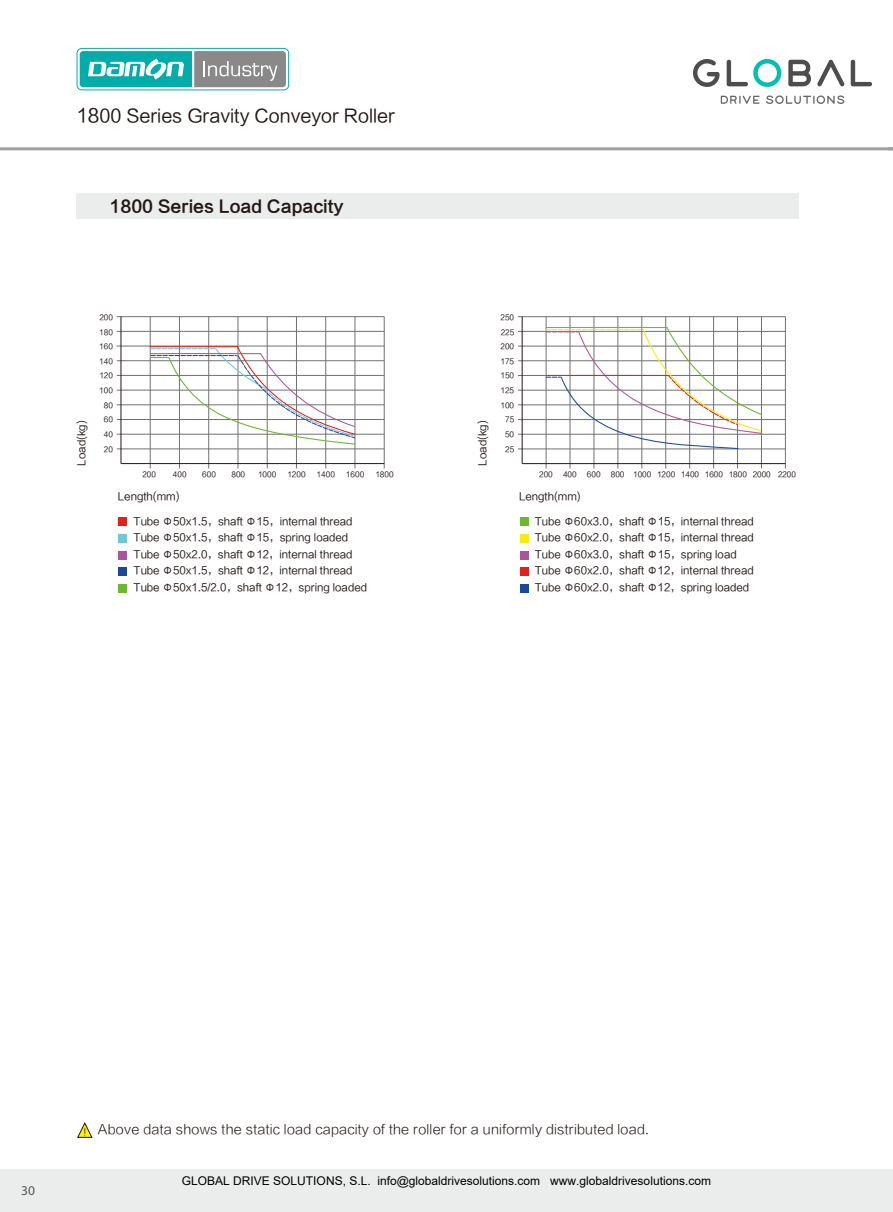
<style>
.page{position:relative;width:893px;height:1212px;background:#fff}
.page>*{position:absolute;margin:0;border:0;box-sizing:border-box;transform-origin:0 0}
.t1{font:18px "FZLTHJW GB1 0";color:#221815}
.t2{font:16.5px "FZLTCHJW GB1 0";color:#221815}
.t3{font:13.5px "FZLTXHK";color:#221815}
.t4{font:13.5px "Myriad";color:#595757}
.t5{font:12px "Arial";color:#000}
.t6{font:10.5px/16.5px "FZLTHJW GB1 0";color:#221815}
.t7{font:7.5px/14.5px "FZLTHJW GB1 0";color:#221815}
.s1{font-size:18.75px}
</style>
<div class="page">
<div style="left:0;top:1169px;width:893px;height:43px;background:#ebecec"></div>
<hr style="left:0;top:147px;width:893px;height:3px;background:#9fa0a0">
<div style="left:77px;top:193px;width:722px;height:26px;background:#ebecec"></div>
<svg style="left:77px;top:1122px;width:16px;height:16px"></svg>
<hr style="left:150px;top:317px;width:1px;height:151px;background:#727171">
<hr style="left:325px;top:317px;width:1px;height:151px;background:#727171">
<hr style="left:355px;top:317px;width:1px;height:151px;background:#727171">
<hr style="left:384px;top:317px;width:1px;height:151px;background:#727171">
<hr style="left:296px;top:317px;width:1px;height:151px;background:#727171">
<hr style="left:267px;top:317px;width:1px;height:151px;background:#727171">
<hr style="left:238px;top:317px;width:1px;height:151px;background:#727171">
<hr style="left:208px;top:317px;width:1px;height:151px;background:#727171">
<hr style="left:179px;top:317px;width:1px;height:151px;background:#727171">
<hr style="left:117px;top:449px;width:267px;height:1px;background:#727171">
<hr style="left:117px;top:434px;width:267px;height:1px;background:#727171">
<hr style="left:117px;top:404px;width:267px;height:1px;background:#727171">
<hr style="left:117px;top:390px;width:267px;height:1px;background:#727171">
<hr style="left:117px;top:419px;width:267px;height:1px;background:#727171">
<hr style="left:117px;top:360px;width:267px;height:1px;background:#727171">
<hr style="left:117px;top:375px;width:267px;height:1px;background:#727171">
<hr style="left:117px;top:346px;width:267px;height:1px;background:#727171">
<hr style="left:117px;top:331px;width:267px;height:1px;background:#727171">
<hr style="left:117px;top:316px;width:267px;height:1px;background:#727171">
<hr style="left:121px;top:463px;width:263px;height:1px;background:#221815">
<hr style="left:121px;top:317px;width:1px;height:147px;background:#221815">
<div style="left:119px;top:517px;width:8px;height:9px;background:#e71f19"></div>
<div style="left:119px;top:534px;width:8px;height:9px;background:#71c7d5"></div>
<div style="left:119px;top:551px;width:8px;height:8px;background:#ab539c"></div>
<div style="left:119px;top:567px;width:8px;height:9px;background:#18499d"></div>
<div style="left:119px;top:584px;width:8px;height:9px;background:#6bb92d"></div>
<svg style="left:149px;top:345px;width:207px;height:100px"></svg>
<div style="left:520px;top:517px;width:8px;height:9px;background:#6bb92d"></div>
<div style="left:520px;top:534px;width:8px;height:9px;background:#f6ec0f"></div>
<div style="left:520px;top:551px;width:8px;height:8px;background:#ab539c"></div>
<div style="left:520px;top:567px;width:8px;height:9px;background:#e71f19"></div>
<div style="left:520px;top:584px;width:8px;height:9px;background:#18499d"></div>
<hr style="left:546px;top:317px;width:1px;height:151px;background:#727171">
<hr style="left:689px;top:317px;width:1px;height:151px;background:#727171">
<hr style="left:737px;top:317px;width:1px;height:151px;background:#727171">
<hr style="left:785px;top:317px;width:1px;height:151px;background:#727171">
<hr style="left:761px;top:317px;width:1px;height:151px;background:#727171">
<hr style="left:713px;top:317px;width:1px;height:151px;background:#727171">
<hr style="left:665px;top:317px;width:1px;height:151px;background:#727171">
<hr style="left:642px;top:317px;width:1px;height:151px;background:#727171">
<hr style="left:618px;top:317px;width:1px;height:151px;background:#727171">
<hr style="left:594px;top:317px;width:1px;height:151px;background:#727171">
<hr style="left:570px;top:317px;width:1px;height:151px;background:#727171">
<hr style="left:518px;top:449px;width:267px;height:1px;background:#727171">
<hr style="left:518px;top:434px;width:267px;height:1px;background:#727171">
<hr style="left:518px;top:405px;width:267px;height:1px;background:#727171">
<hr style="left:518px;top:390px;width:267px;height:1px;background:#727171">
<hr style="left:518px;top:419px;width:267px;height:1px;background:#727171">
<hr style="left:518px;top:360px;width:267px;height:1px;background:#727171">
<hr style="left:518px;top:375px;width:267px;height:1px;background:#727171">
<hr style="left:518px;top:346px;width:267px;height:1px;background:#727171">
<hr style="left:518px;top:331px;width:267px;height:1px;background:#727171">
<hr style="left:518px;top:316px;width:267px;height:1px;background:#727171">
<hr style="left:522px;top:463px;width:263px;height:1px;background:#221815">
<hr style="left:522px;top:317px;width:1px;height:147px;background:#221815">
<svg style="left:545px;top:326px;width:217px;height:124px"></svg>
<svg style="left:77px;top:48px;width:212px;height:42px"></svg>
<img style="left:693px;top:60px;width:179px;height:44px">
<h1 class="t1" style="left:77px;top:105px;width:320px"><span class="s1">18</span>00 Series Gravity Conveyor Roller</h1>
<h2 class="t2" style="left:110px;top:197px;width:235px">1800 Series Load Capacity</h2>
<p class="t7" style="left:99px;top:310px;width:15px">200<br>180</p>
<p class="t7" style="left:501px;top:310px;width:15px">250<br>225</p>
<p class="t7" style="left:99px;top:339px;width:15px">160</p>
<p class="t7" style="left:501px;top:340px;width:15px">200</p>
<p class="t7" style="left:99px;top:354px;width:15px">140</p>
<p class="t7" style="left:501px;top:354px;width:15px">175</p>
<p class="t7" style="left:99px;top:369px;width:15px">120</p>
<p class="t7" style="left:500px;top:369px;width:15px">150</p>
<p class="t7" style="left:99px;top:383px;width:15px">100</p>
<p class="t7" style="left:501px;top:383px;width:15px">125</p>
<p class="t7" style="left:104px;top:398px;width:11px">80</p>
<p class="t7" style="left:500px;top:398px;width:15px">100</p>
<p class="t6" style="left:73px;top:466px;width:47px;rotate:-90deg">Load(kg)</p>
<p class="t7" style="left:104px;top:413px;width:11px">60</p>
<p class="t7" style="left:104px;top:427px;width:11px">40</p>
<p class="t7" style="left:104px;top:442px;width:11px">20</p>
<p class="t6" style="left:475px;top:466px;width:47px;rotate:-90deg">Load(kg)</p>
<p class="t7" style="left:505px;top:413px;width:11px">75</p>
<p class="t7" style="left:505px;top:427px;width:11px">50</p>
<p class="t7" style="left:505px;top:442px;width:10px">25</p>
<p class="t7" style="left:142px;top:467px;width:15px">200</p>
<p class="t7" style="left:173px;top:467px;width:15px">400</p>
<p class="t7" style="left:202px;top:467px;width:15px">600</p>
<p class="t7" style="left:231px;top:467px;width:15px">800</p>
<p class="t7" style="left:258px;top:467px;width:20px">1000</p>
<p class="t7" style="left:287px;top:467px;width:20px">1200</p>
<p class="t7" style="left:317px;top:467px;width:20px">1400</p>
<p class="t7" style="left:346px;top:467px;width:20px">1600</p>
<p class="t7" style="left:375px;top:467px;width:20px">1800</p>
<p class="t6" style="left:134px;top:513px;width:235px">Tube Φ50x1.5，shaft Φ15，internal thread Tube Φ50x1.5，shaft Φ15，spring loaded Tube Φ50x2.0，shaft Φ12，internal thread Tube Φ50x1.5，shaft Φ12，internal thread Tube Φ50x1.5/2.0，shaft Φ12，spring loaded</p>
<p class="t6" style="left:118px;top:488px;width:63px">Length(mm)</p>
<p class="t7" style="left:539px;top:468px;width:15px">200</p>
<p class="t7" style="left:563px;top:468px;width:15px">400</p>
<p class="t7" style="left:587px;top:468px;width:15px">600</p>
<p class="t7" style="left:611px;top:468px;width:187px">800 1000 1200 1400 1600 1800 2000 2200</p>
<p class="t6" style="left:519px;top:488px;width:63px">Length(mm)</p>
<p class="t6" style="left:535px;top:513px;width:221px">Tube Φ60x3.0，shaft Φ15，internal thread Tube Φ60x2.0，shaft Φ15，internal thread Tube Φ60x3.0，shaft Φ15，spring load Tube Φ60x2.0，shaft Φ12，internal thread Tube Φ60x2.0，shaft Φ12，spring loaded</p>
<p class="t4" style="left:21px;top:1183px;width:15px">30</p>
<p class="t3" style="left:83px;top:1122px;width:568px"><sub>!</sub> Above data shows the static load capacity of the roller for a uniformly distributed load.</p>
<p class="t5" style="left:182px;top:1172px;width:531px">GLOBAL DRIVE SOLUTIONS, S.L. info@globaldrivesolutions.com www.globaldrivesolutions.com</p>
</div>
